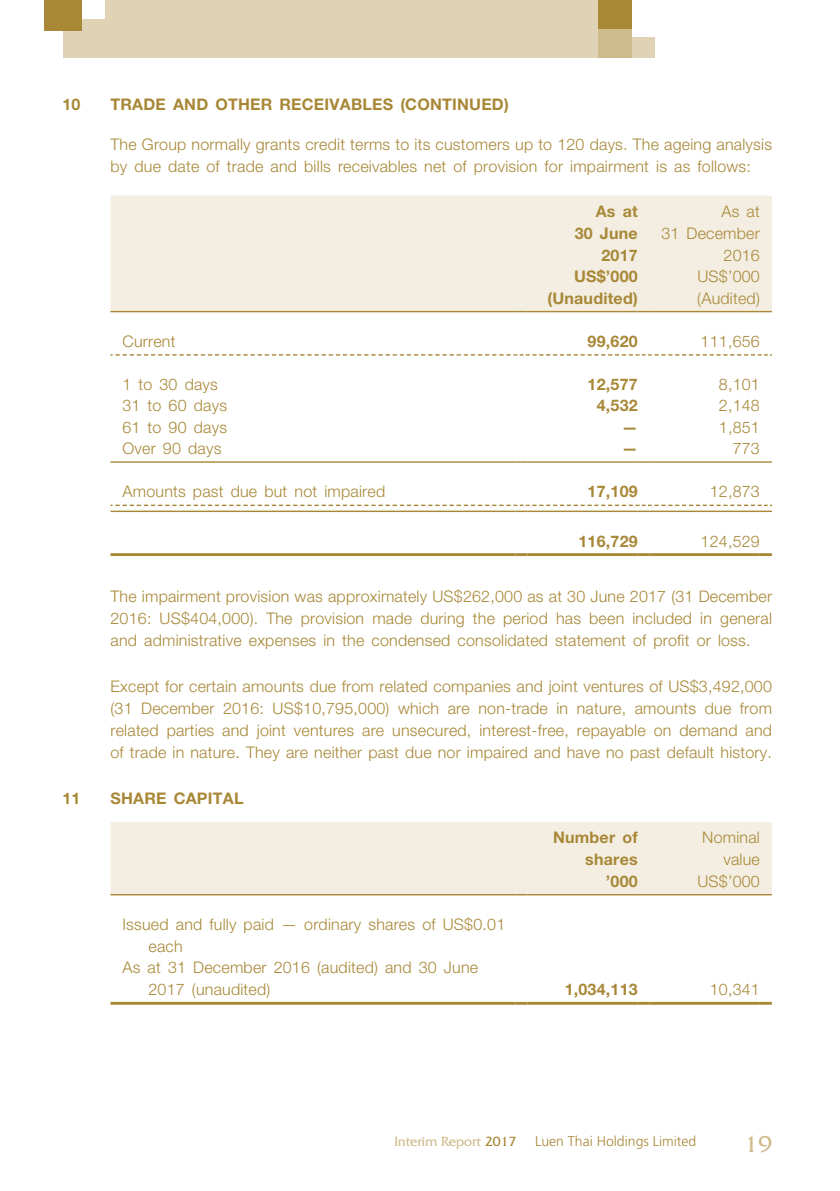
<style>
.page{position:relative;width:840px;height:1191px;background:#fff}
.page>*{position:absolute;margin:0;border:0;box-sizing:border-box;transform-origin:0 0}
.t1{font:24px "Friz Quadrata Std";color:#cfba8b}
._12___P2{font:300 16px/22px "Helvetica Neue LT Std";letter-spacing:.015em;color:#a88837;text-align:justify}
._15_Table_Stub{font:300 16px/22px "Helvetica Neue LT Std";letter-spacing:.015em;color:#a88837}
._31_table_tab_6pt{font:300 16px/22px "Helvetica Neue LT Std";letter-spacing:.015em;color:#a88837;text-align:right}
._31_table_tab_6pt-2{font:700 16px/22px "Helvetica Neue LT Std";letter-spacing:.015em;color:#a88837;text-align:right}
._03_H1{font:700 16px "Helvetica Neue LT Std";letter-spacing:.015em;color:#a88837}
.t2{font:300 14px "Frutiger LT Std";color:#a88837}
.t3{font:14px "Friz Quadrata Std";color:#cfba8b}
.s1{color:#a88837}
</style>
<div class="page">
<div style="left:63px;top:0;width:534px;height:58px;background:#e0d2b4"></div>
<div style="left:597px;top:0;width:34px;height:58px;background:#cfba8b"></div>
<div style="left:597px;top:0;width:34px;height:29px;background:#a88837"></div>
<div style="left:631px;top:37px;width:22px;height:21px;background:#e0d2b4"></div>
<div style="left:44px;top:0;width:38px;height:31px;background:#a88837"></div>
<div style="left:82px;top:0;width:22px;height:19px;background:#fff"></div>
<div style="left:110px;top:196px;width:661px;height:115px;background:#f4eee2"></div>
<hr style="left:110px;top:311px;width:405px;height:1px;background:#a88837">
<svg style="left:515px;top:311px;width:12px;height:1px"></svg>
<hr style="left:527px;top:311px;width:110px;height:1px;background:#a88837">
<svg style="left:637px;top:311px;width:12px;height:1px"></svg>
<hr style="left:649px;top:311px;width:110px;height:1px;background:#a88837">
<svg style="left:759px;top:311px;width:12px;height:1px"></svg>
<hr style="left:110px;top:553px;width:405px;height:3px;background:#a88837">
<svg style="left:515px;top:553px;width:12px;height:3px"></svg>
<hr style="left:527px;top:553px;width:110px;height:3px;background:#a88837">
<svg style="left:637px;top:553px;width:12px;height:3px"></svg>
<hr style="left:649px;top:553px;width:110px;height:3px;background:#a88837">
<svg style="left:759px;top:553px;width:12px;height:3px"></svg>
<svg style="left:110px;top:504px;width:661px;height:8px"></svg>
<hr style="left:110px;top:461px;width:405px;height:2px;background:#a88837">
<svg style="left:515px;top:461px;width:12px;height:2px"></svg>
<hr style="left:527px;top:461px;width:110px;height:2px;background:#a88837">
<svg style="left:637px;top:461px;width:12px;height:2px"></svg>
<hr style="left:649px;top:461px;width:110px;height:2px;background:#a88837">
<svg style="left:759px;top:461px;width:12px;height:2px"></svg>
<svg style="left:110px;top:354px;width:661px;height:1px"></svg>
<div style="left:110px;top:822px;width:661px;height:72px;background:#f4eee2"></div>
<hr style="left:110px;top:894px;width:405px;height:1px;background:#a88837">
<svg style="left:515px;top:894px;width:12px;height:1px"></svg>
<hr style="left:527px;top:894px;width:110px;height:1px;background:#a88837">
<svg style="left:637px;top:894px;width:12px;height:1px"></svg>
<hr style="left:649px;top:894px;width:110px;height:1px;background:#a88837">
<svg style="left:759px;top:894px;width:12px;height:1px"></svg>
<hr style="left:110px;top:1002px;width:405px;height:2px;background:#a88837">
<svg style="left:515px;top:1002px;width:12px;height:2px"></svg>
<hr style="left:527px;top:1002px;width:110px;height:2px;background:#a88837">
<svg style="left:637px;top:1002px;width:12px;height:2px"></svg>
<hr style="left:649px;top:1002px;width:110px;height:2px;background:#a88837">
<svg style="left:759px;top:1002px;width:12px;height:2px"></svg>
<p class="_03_H1" style="left:62px;top:94px;width:20px">10</p>
<p class="_03_H1" style="left:110px;top:94px;width:399px">TRADE AND OTHER RECEIVABLES (CONTINUED)</p>
<p class="_12___P2" style="left:110px;top:133px;width:662px">The Group normally grants credit terms to its customers up to 120 days. The ageing analysis by due date of trade and bills receivables net of provision for impairment is as follows:</p>
<p class="_31_table_tab_6pt-2" style="left:574px;top:200px;width:64px">As at<br>30 June<br>2017</p>
<p class="_31_table_tab_6pt" style="left:661px;top:200px;width:100px">As at<br>31 December<br>2016</p>
<p class="_31_table_tab_6pt-2" style="left:573px;top:265px;width:65px">US$’000</p>
<p class="_31_table_tab_6pt" style="left:697px;top:265px;width:64px">US$’000</p>
<p class="_31_table_tab_6pt-2" style="left:547px;top:286px;width:92px">(Unaudited)</p>
<p class="_31_table_tab_6pt" style="left:696px;top:286px;width:64px">(Audited)</p>
<p class="_15_Table_Stub" style="left:122px;top:330px;width:54px">Current</p>
<p class="_31_table_tab_6pt-2" style="left:587px;top:330px;width:52px">99,620</p>
<p class="_31_table_tab_6pt" style="left:700px;top:330px;width:61px">111,656</p>
<p class="_15_Table_Stub" style="left:122px;top:373px;width:97px">1 to 30 days</p>
<p class="_31_table_tab_6pt-2" style="left:587px;top:373px;width:52px">12,577</p>
<p class="_31_table_tab_6pt" style="left:718px;top:373px;width:42px">8,101</p>
<p class="_15_Table_Stub" style="left:122px;top:394px;width:106px">31 to 60 days</p>
<p class="_31_table_tab_6pt-2" style="left:596px;top:394px;width:42px">4,532</p>
<p class="_31_table_tab_6pt" style="left:718px;top:394px;width:42px">2,148</p>
<p class="_15_Table_Stub" style="left:122px;top:416px;width:106px">61 to 90 days</p>
<p class="_31_table_tab_6pt-2" style="left:621px;top:416px;width:17px">—</p>
<p class="_31_table_tab_6pt" style="left:718px;top:416px;width:42px">1,851</p>
<p class="_15_Table_Stub" style="left:122px;top:437px;width:100px">Over 90 days</p>
<p class="_31_table_tab_6pt-2" style="left:621px;top:437px;width:17px">—</p>
<p class="_31_table_tab_6pt" style="left:732px;top:437px;width:29px">773</p>
<p class="_15_Table_Stub" style="left:122px;top:480px;width:264px">Amounts past due but not impaired</p>
<p class="_31_table_tab_6pt-2" style="left:587px;top:480px;width:52px">17,109</p>
<p class="_31_table_tab_6pt" style="left:709px;top:480px;width:52px">12,873</p>
<p class="_31_table_tab_6pt-2" style="left:578px;top:529px;width:61px">116,729</p>
<p class="_31_table_tab_6pt" style="left:700px;top:529px;width:61px">124,529</p>
<p class="_12___P2" style="left:110px;top:585px;width:662px">The impairment provision was approximately US$262,000 as at 30 June 2017 (31 December 2016: US$404,000). The provision made during the period has been included in general and administrative expenses in the condensed consolidated statement of profit or loss.</p>
<p class="_12___P2" style="left:110px;top:675px;width:662px">Except for certain amounts due from related companies and joint ventures of US$3,492,000 (31 December 2016: US$10,795,000) which are non-trade in nature, amounts due from related parties and joint ventures are unsecured, interest-free, repayable on demand and of trade in nature. They are neither past due nor impaired and have no past default history.</p>
<p class="_03_H1" style="left:62px;top:788px;width:20px">11</p>
<p class="_03_H1" style="left:110px;top:788px;width:134px">SHARE CAPITAL</p>
<p class="_31_table_tab_6pt-2" style="left:552px;top:826px;width:86px">Number of shares</p>
<p class="_31_table_tab_6pt" style="left:701px;top:826px;width:59px">Nominal value</p>
<p class="_31_table_tab_6pt-2" style="left:605px;top:869px;width:33px">’000</p>
<p class="_31_table_tab_6pt" style="left:697px;top:869px;width:64px">US$’000</p>
<p class="_15_Table_Stub" style="left:148px;top:913px;width:358px;text-indent:-26px">Issued and fully paid — ordinary shares of US$0.01 each</p>
<p class="_15_Table_Stub" style="left:148px;top:956px;width:331px;text-indent:-26px">As at 31 December 2016 (audited) and 30 June<br>2017 (unaudited)</p>
<p class="_31_table_tab_6pt-2" style="left:564px;top:978px;width:74px">1,034,113</p>
<p class="_31_table_tab_6pt" style="left:709px;top:978px;width:52px">10,341</p>
<p class="t3" style="left:394px;top:1134px;width:123px">Interim Report <span class="s1">2017</span></p>
<p class="t2" style="left:535px;top:1133px;width:163px">Luen Thai Holdings Limited</p>
<h1 class="t1" style="left:744px;top:1130px;width:29px">19</h1>
</div>
